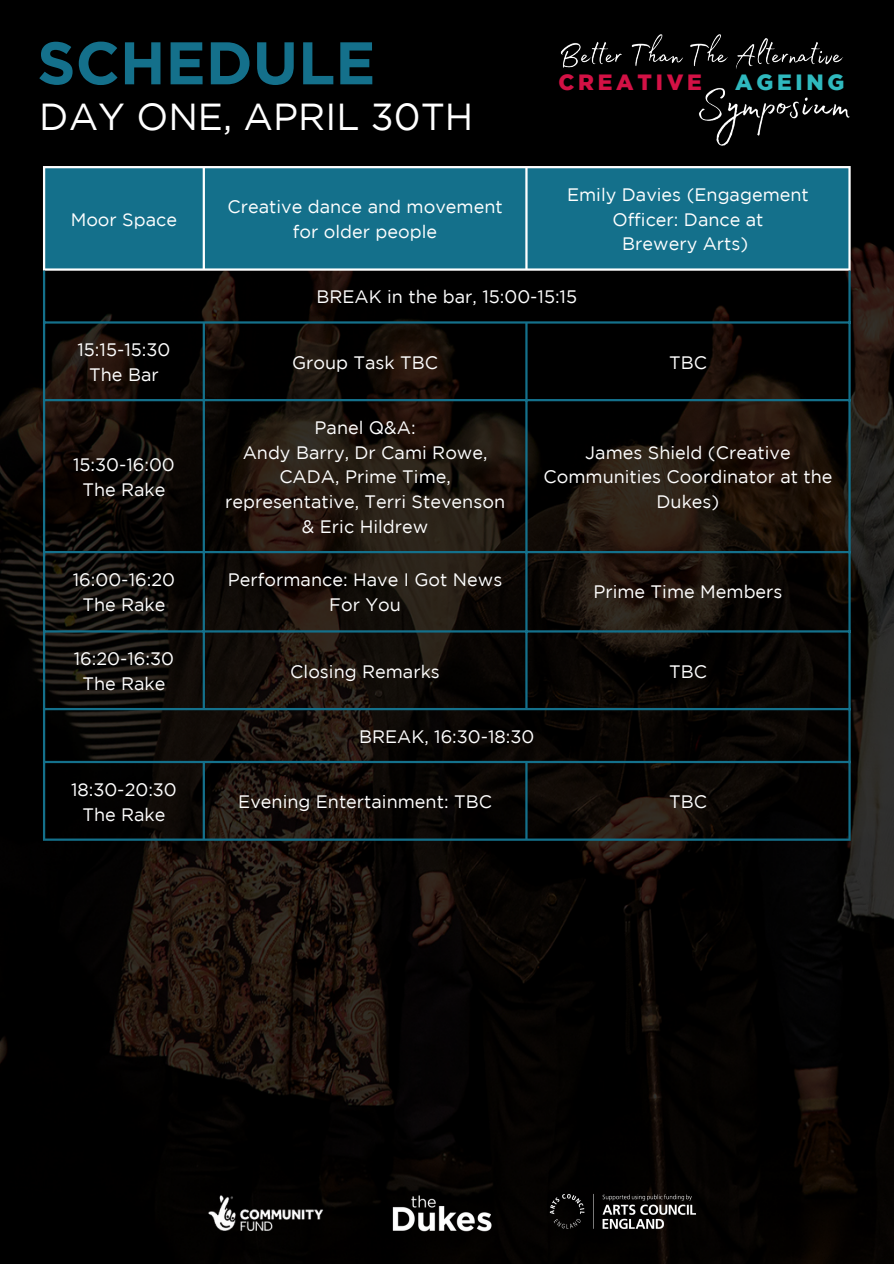
<style>
.page{position:relative;width:894px;height:1264px;background:#fff}
.page>*{position:absolute;margin:0;border:0;box-sizing:border-box;transform-origin:0 0}
.t1{font:700 60px "Gotham";color:#14708b}
.t2{font:37.5px "Gotham";color:#fff}
.t3{font:900 22.05px "Gotham";letter-spacing:.17em;color:#d31145}
.t4{font:900 22.05px "Gotham";letter-spacing:.17em;color:#2fb9be}
.t5{font:18px/24.8px "Gotham";color:#fff;text-align:center}
</style>
<div class="page">
<img style="left:0;top:0;width:893px;height:1263px">
<div style="left:45px;top:168px;width:803px;height:100px;background:#14708b"></div>
<hr style="left:43px;top:168px;width:2px;height:100px;background:#fff">
<hr style="left:203px;top:168px;width:2px;height:100px;background:#fff">
<hr style="left:525px;top:168px;width:2px;height:100px;background:#fff">
<hr style="left:848px;top:168px;width:2px;height:100px;background:#fff">
<hr style="left:43px;top:166px;width:807px;height:2px;background:#fff">
<hr style="left:43px;top:268px;width:807px;height:3px;background:#fff">
<hr style="left:43px;top:271px;width:2px;height:567px;background:#14708b">
<hr style="left:203px;top:323px;width:2px;height:385px;background:#14708b">
<hr style="left:203px;top:763px;width:2px;height:75px;background:#14708b">
<hr style="left:525px;top:323px;width:2px;height:385px;background:#14708b">
<hr style="left:525px;top:763px;width:2px;height:75px;background:#14708b">
<hr style="left:848px;top:271px;width:2px;height:567px;background:#14708b">
<hr style="left:43px;top:321px;width:807px;height:2px;background:#14708b">
<hr style="left:43px;top:399px;width:807px;height:2px;background:#14708b">
<hr style="left:43px;top:551px;width:807px;height:2px;background:#14708b">
<hr style="left:43px;top:630px;width:807px;height:2px;background:#14708b">
<hr style="left:43px;top:708px;width:807px;height:2px;background:#14708b">
<hr style="left:43px;top:760px;width:807px;height:3px;background:#14708b">
<hr style="left:43px;top:838px;width:807px;height:2px;background:#14708b">
<img style="left:694px;top:75px;width:160px;height:78px">
<img style="left:557px;top:33px;width:289px;height:52px">
<img style="left:374px;top:1189px;width:134px;height:49px">
<img style="left:188px;top:1189px;width:153px;height:43px">
<img style="left:541px;top:1185px;width:163px;height:52px">
<p class="t1" style="left:37px;top:28px;width:340px">SCHEDULE</p>
<p class="t2" style="left:39px;top:96px;width:435px">DAY ONE, APRIL 30TH</p>
<p class="t3" style="left:558px;top:69px;width:145px">CREATIVE</p>
<p class="t4" style="left:735px;top:69px;width:111px">AGEING</p>
<p class="t5" style="left:71px;top:207px;width:108px">Moor Space</p>
<p class="t5" style="left:77px;top:337px;width:94px">15:15-15:30</p>
<p class="t5" style="left:89px;top:362px;width:71px">The Bar</p>
<p class="t5" style="left:73px;top:452px;width:103px">15:30-16:00</p>
<p class="t5" style="left:82px;top:477px;width:85px">The Rake</p>
<p class="t5" style="left:73px;top:567px;width:104px">16:00-16:20</p>
<p class="t5" style="left:82px;top:591px;width:85px">The Rake</p>
<p class="t5" style="left:74px;top:646px;width:102px">16:20-16:30</p>
<p class="t5" style="left:82px;top:671px;width:85px">The Rake</p>
<p class="t5" style="left:71px;top:776px;width:107px">18:30-20:30</p>
<p class="t5" style="left:82px;top:801px;width:85px">The Rake</p>
<h3 class="t5" style="left:567px;top:182px;width:243px">Emily Davies (Engagement<br>Officer: Dance at</h3>
<p class="t5" style="left:622px;top:231px;width:127px">Brewery Arts)</p>
<p class="t5" style="left:316px;top:284px;width:262px">BREAK in the bar, 15:00-15:15</p>
<h1 class="t5" style="left:227px;top:194px;width:277px">Creative dance and movement for older people</h1>
<p class="t5" style="left:292px;top:349px;width:148px">Group Task TBC</p>
<p class="t5" style="left:668px;top:349px;width:39px">TBC</p>
<p class="t5" style="left:314px;top:415px;width:102px">Panel Q&amp;A:</p>
<p class="t5" style="left:225px;top:439px;width:281px">Andy Barry, Dr Cami Rowe,<br>CADA, Prime Time, representative, Terri Stevenson &amp; Eric Hildrew</p>
<p class="t5" style="left:543px;top:439px;width:290px">James Shield (Creative<br>Communities Coordinator at the<br>Dukes)</p>
<p class="t5" style="left:228px;top:567px;width:276px">Performance: Have I Got News<br>For You</p>
<p class="t5" style="left:593px;top:579px;width:191px">Prime Time Members</p>
<p class="t5" style="left:290px;top:658px;width:151px">Closing Remarks</p>
<p class="t5" style="left:668px;top:658px;width:39px">TBC</p>
<p class="t5" style="left:359px;top:723px;width:177px">BREAK, 16:30-18:30</p>
<p class="t5" style="left:238px;top:789px;width:255px">Evening Entertainment: TBC</p>
<p class="t5" style="left:668px;top:789px;width:39px">TBC</p>
</div>
